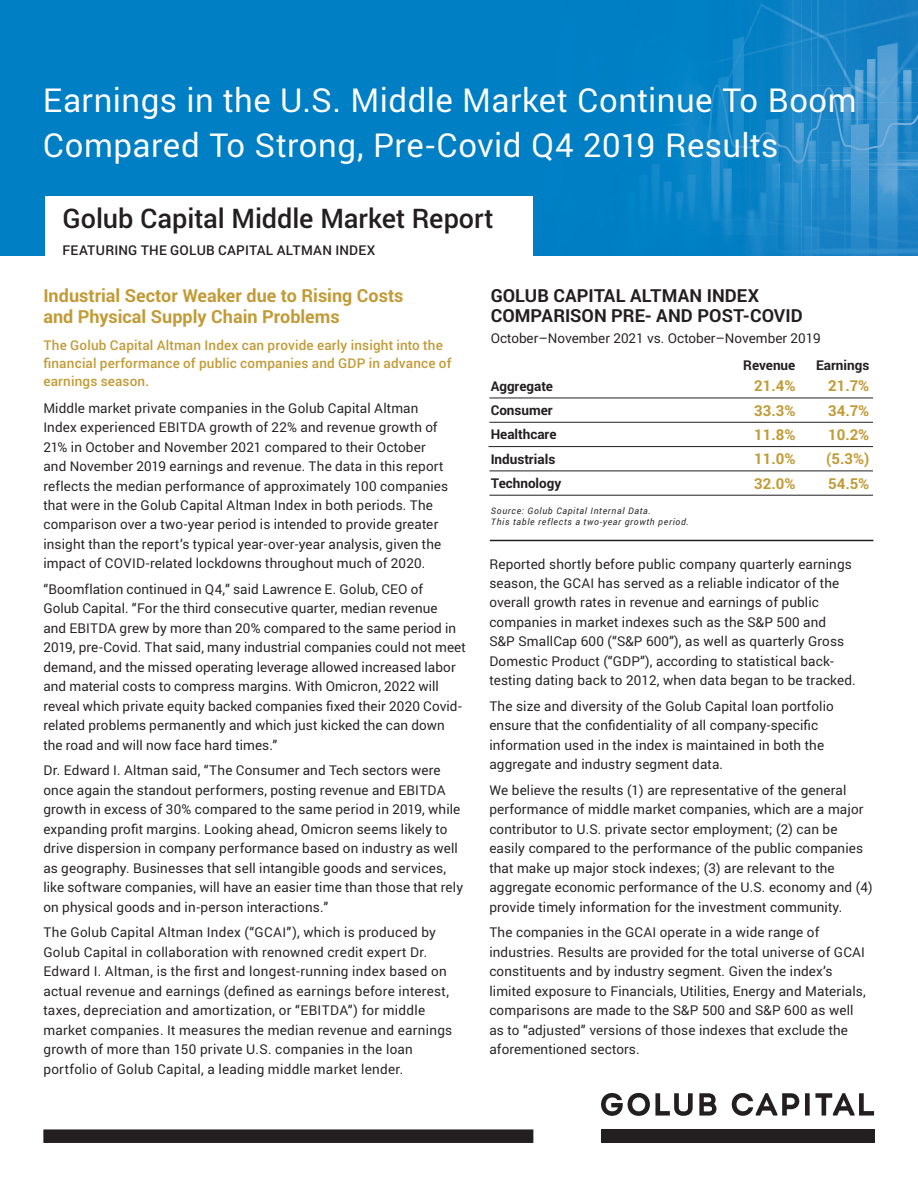
<style>
.page{position:relative;width:918px;height:1188px;background:#fff}
.page>*{position:absolute;margin:0;border:0;box-sizing:border-box;transform-origin:0 0}
.t1{font:33px/45px "Roboto";letter-spacing:.015em;color:#fff}
.t2{font:500 27px "Roboto";color:#231f20}
.t3{font:700 18px/21px "Roboto";color:#c29b36}
.t4{font:700 18px/19.5px "Roboto";letter-spacing:.005em;color:#231f20}
.t5{font:700 15px "Roboto";color:#c29b36}
.t6{font:13.5px/19.5px "Roboto";letter-spacing:.01em;color:#231f20}
.t7{font:500 13.5px/18px "Roboto";letter-spacing:.015em;color:#c29b36}
.t8{font:700 13.5px "Roboto";color:#231f20}
.t9{font:500 13.5px "Roboto";letter-spacing:.015em;color:#231f20}
.t10{font:italic 9px/10.8px "Roboto";letter-spacing:.08em;color:#231f20}
</style>
<div class="page">
<img style="left:0;top:0;width:918px;height:256px">
<div style="left:601px;top:1129px;width:273px;height:14px;background:#231f20"></div>
<svg style="left:699px;top:1093px;width:17px;height:23px"></svg>
<svg style="left:601px;top:1093px;width:92px;height:23px"></svg>
<div style="left:805px;top:1093px;width:5px;height:23px;background:#231f20"></div>
<svg style="left:815px;top:1093px;width:59px;height:23px"></svg>
<svg style="left:732px;top:1093px;width:67px;height:23px"></svg>
<div style="left:43px;top:1129px;width:490px;height:14px;background:#231f20"></div>
<div style="left:45px;top:196px;width:488px;height:70px;background:#fff"></div>
<hr style="left:489px;top:398px;width:384px;height:1px;background:#231f20">
<hr style="left:488px;top:446px;width:385px;height:1px;background:#231f20">
<hr style="left:489px;top:422px;width:384px;height:1px;background:#231f20">
<hr style="left:489px;top:471px;width:384px;height:1px;background:#231f20">
<hr style="left:489px;top:495px;width:384px;height:1px;background:#231f20">
<hr style="left:490px;top:540px;width:383px;height:1px;background:#231f20">
<h1 class="t1" style="left:43px;top:77px;width:815px">Earnings in the U.S. Middle Market Continue To Boom<br>Compared To Strong, Pre-Covid Q4 2019 Results</h1>
<h2 class="t2" style="left:62px;top:200px;width:432px">Golub Capital Middle Market Report</h2>
<p class="t9" style="left:62px;top:241px;width:315px">FEATURING THE GOLUB CAPITAL ALTMAN INDEX</p>
<h3 class="t4" style="left:491px;top:286px;width:314px">GOLUB CAPITAL ALTMAN INDEX<br>COMPARISON PRE- AND POST-COVID</h3>
<h3 class="t3" style="left:43px;top:284px;width:362px">Industrial Sector Weaker due to Rising Costs and Physical Supply Chain Problems</h3>
<p class="t7" style="left:43px;top:335px;width:410px">The Golub Capital Altman Index can provide early insight into the financial performance of public companies and GDP in advance of earnings season.</p>
<p class="t6" style="left:43px;top:398px;width:406px">Middle market private companies in the Golub Capital Altman Index experienced EBITDA growth of 22% and revenue growth of 21% in October and November 2021 compared to their October and November 2019 earnings and revenue. The data in this report reflects the median performance of approximately 100 companies that were in the Golub Capital Altman Index in both periods. The comparison over a two-year period is intended to provide greater insight than the report’s typical year-over-year analysis, given the impact of COVID-related lockdowns throughout much of 2020.</p>
<p class="t6" style="left:43px;top:579px;width:424px">“Boomflation continued in Q4,” said Lawrence E. Golub, CEO of<br>Golub Capital. “For the third consecutive quarter, median revenue<br>and EBITDA grew by more than 20% compared to the same period in 2019, pre-Covid. That said, many industrial companies could not meet demand, and the missed operating leverage allowed increased labor and material costs to compress margins. With Omicron, 2022 will reveal which private equity backed companies fixed their 2020 Covid&shy;related problems permanently and which just kicked the can down the road and will now face hard times.”</p>
<p class="t6" style="left:43px;top:760px;width:421px">Dr. Edward I. Altman said, “The Consumer and Tech sectors were once again the standout performers, posting revenue and EBITDA growth in excess of 30% compared to the same period in 2019, while expanding profit margins. Looking ahead, Omicron seems likely to drive dispersion in company performance based on industry as well as geography. Businesses that sell intangible goods and services, like software companies, will have an easier time than those that rely on physical goods and in-person interactions.”</p>
<p class="t6" style="left:43px;top:922px;width:410px">The Golub Capital Altman Index (“GCAI”), which is produced by Golub Capital in collaboration with renowned credit expert Dr.<br>Edward I. Altman, is the first and longest-running index based on actual revenue and earnings (defined as earnings before interest, taxes, depreciation and amortization, or “EBITDA”) for middle market companies. It measures the median revenue and earnings growth of more than 150 private U.S. companies in the loan portfolio of Golub Capital, a leading middle market lender.</p>
<p class="t6" style="left:491px;top:328px;width:332px">October–November 2021 vs. October–November 2019</p>
<p class="t8" style="left:743px;top:355px;width:54px">Revenue</p>
<p class="t8" style="left:816px;top:355px;width:55px">Earnings</p>
<p class="t8" style="left:491px;top:377px;width:64px">Aggregate</p>
<p class="t5" style="left:754px;top:376px;width:43px">21.4%</p>
<p class="t5" style="left:828px;top:376px;width:43px">21.7%</p>
<p class="t8" style="left:491px;top:401px;width:64px">Consumer</p>
<p class="t5" style="left:754px;top:400px;width:43px">33.3%</p>
<p class="t5" style="left:828px;top:400px;width:43px">34.7%</p>
<p class="t8" style="left:491px;top:425px;width:67px">Healthcare</p>
<p class="t5" style="left:754px;top:424px;width:43px">11.8%</p>
<p class="t5" style="left:828px;top:424px;width:43px">10.2%</p>
<p class="t8" style="left:491px;top:450px;width:66px">Industrials</p>
<p class="t5" style="left:754px;top:449px;width:43px">11.0%</p>
<p class="t5" style="left:826px;top:449px;width:45px">(5.3%)</p>
<p class="t10" style="left:491px;top:506px;width:199px">Source: Golub Capital Internal Data.<br>This table reflects a two-year growth period.</p>
<p class="t6" style="left:489px;top:554px;width:368px">Reported shortly before public company quarterly earnings season, the GCAI has served as a reliable indicator of the overall growth rates in revenue and earnings of public companies in market indexes such as the S&amp;P 500 and<br>S&amp;P SmallCap 600 (“S&amp;P 600”), as well as quarterly Gross Domestic Product (“GDP”), according to statistical back&shy;testing dating back to 2012, when data began to be tracked.</p>
<p class="t6" style="left:489px;top:696px;width:346px">The size and diversity of the Golub Capital loan portfolio ensure that the confidentiality of all company-specific information used in the index is maintained in both the aggregate and industry segment data.</p>
<p class="t6" style="left:489px;top:780px;width:385px">We believe the results (1) are representative of the general performance of middle market companies, which are a major contributor to U.S. private sector employment; (2) can be easily compared to the performance of the public companies that make up major stock indexes; (3) are relevant to the aggregate economic performance of the U.S. economy and (4) provide timely information for the investment community.</p>
<p class="t6" style="left:489px;top:922px;width:378px">The companies in the GCAI operate in a wide range of industries. Results are provided for the total universe of GCAI constituents and by industry segment. Given the index’s limited exposure to Financials, Utilities, Energy and Materials, comparisons are made to the S&amp;P 500 and S&amp;P 600 as well as to “adjusted” versions of those indexes that exclude the aforementioned sectors.</p>
<p class="t8" style="left:491px;top:474px;width:72px">Technology</p>
<p class="t5" style="left:754px;top:473px;width:43px">32.0%</p>
<p class="t5" style="left:828px;top:473px;width:43px">54.5%</p>
</div>
